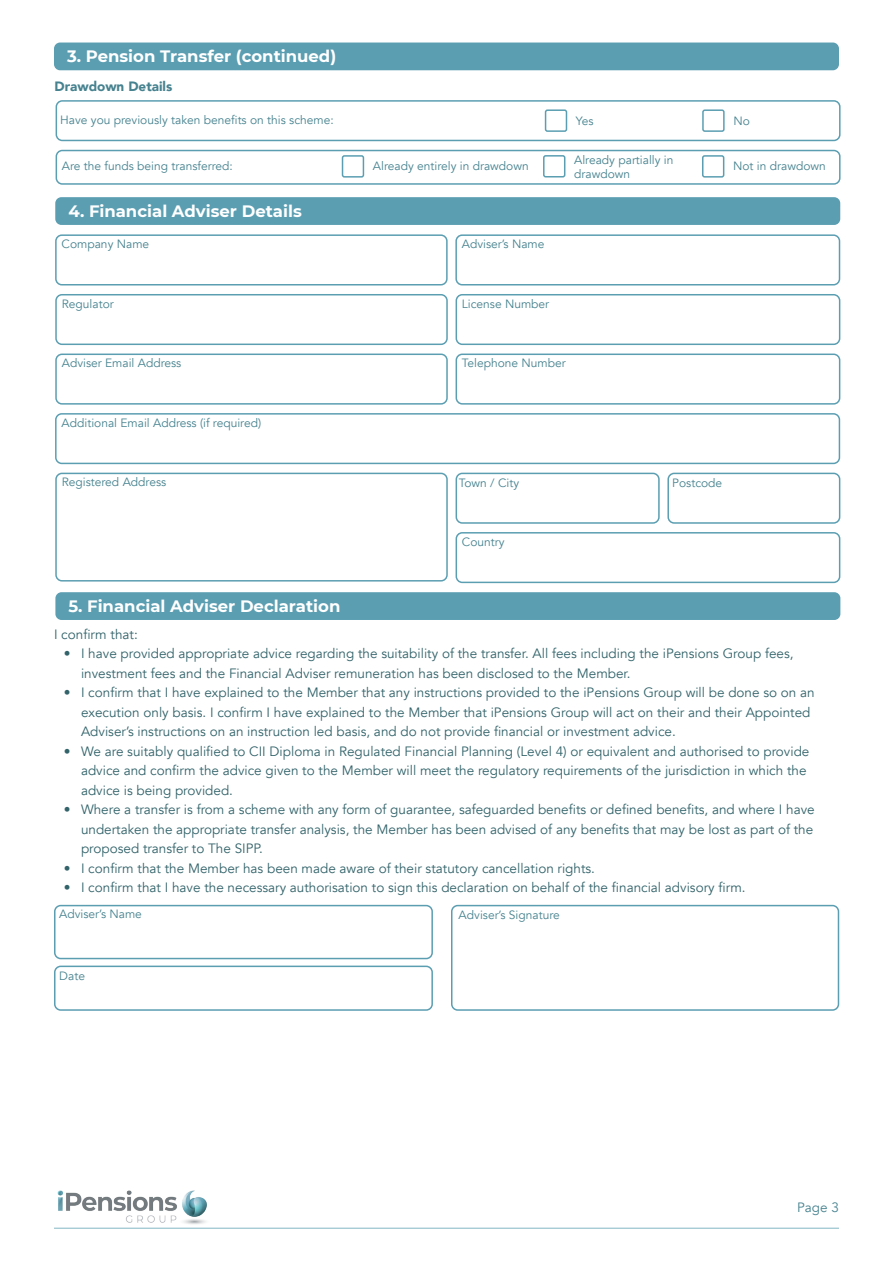
<style>
.page{position:relative;width:893px;height:1263px;background:#fff}
.page>*{position:absolute;margin:0;border:0;box-sizing:border-box;transform-origin:0 0}
.t1{font:700 16.5px "Montserrat";color:#fff}
.t2{font:13.5px/19.5px "Avenir";color:#32636a}
.t3{font:900 13.5px "Avenir";color:#46828f}
.t4{font:13.5px "Avenir";color:#46828f}
.t5{font:12px/14.4px "Avenir";color:#46828f}
</style>
<div class="page">
<hr style="left:54px;top:1228px;width:785px;height:1px;background:#5b9eb2">
<img style="left:54px;top:1190px;width:156px;height:38px">
<div style="left:54px;top:43px;width:785px;height:27px;background:#5b9eb2;border-radius:6px"></div>
<div style="left:56px;top:150px;width:784px;height:35px;border:2px solid #5b9eb2;border-radius:6px"></div>
<div style="left:342px;top:155px;width:22px;height:23px;border:2px solid #5b9eb2;border-radius:2px"></div>
<div style="left:543px;top:155px;width:22px;height:22px;border:2px solid #5b9eb2;border-radius:2px"></div>
<div style="left:702px;top:155px;width:22px;height:23px;border:2px solid #5b9eb2;border-radius:2px"></div>
<div style="left:56px;top:100px;width:784px;height:41px;border:2px solid #5b9eb2;border-radius:6px"></div>
<div style="left:545px;top:109px;width:22px;height:23px;border:2px solid #5b9eb2;border-radius:2px"></div>
<div style="left:702px;top:109px;width:23px;height:23px;border:2px solid #5b9eb2;border-radius:2px"></div>
<div style="left:55px;top:197px;width:785px;height:28px;background:#5b9eb2;border-radius:6px"></div>
<div style="left:55px;top:234px;width:393px;height:51px;border:2px solid #5b9eb2;border-radius:6px"></div>
<div style="left:455px;top:234px;width:385px;height:51px;border:2px solid #5b9eb2;border-radius:6px"></div>
<div style="left:55px;top:294px;width:393px;height:51px;border:2px solid #5b9eb2;border-radius:6px"></div>
<div style="left:456px;top:294px;width:384px;height:51px;border:2px solid #5b9eb2;border-radius:6px"></div>
<div style="left:55px;top:353px;width:393px;height:52px;border:2px solid #5b9eb2;border-radius:6px"></div>
<div style="left:456px;top:353px;width:384px;height:52px;border:2px solid #5b9eb2;border-radius:6px"></div>
<div style="left:55px;top:413px;width:785px;height:51px;border:2px solid #5b9eb2;border-radius:6px"></div>
<div style="left:55px;top:473px;width:393px;height:108px;border:2px solid #5b9eb2;border-radius:6px"></div>
<div style="left:456px;top:473px;width:204px;height:51px;border:2px solid #5b9eb2;border-radius:6px"></div>
<div style="left:667px;top:473px;width:173px;height:51px;border:2px solid #5b9eb2;border-radius:6px"></div>
<div style="left:456px;top:532px;width:384px;height:51px;border:2px solid #5b9eb2;border-radius:6px"></div>
<div style="left:55px;top:592px;width:785px;height:28px;background:#5b9eb2;border-radius:6px"></div>
<div style="left:54px;top:905px;width:379px;height:54px;border:2px solid #5b9eb2;border-radius:6px"></div>
<div style="left:451px;top:905px;width:388px;height:106px;border:2px solid #5b9eb2;border-radius:6px"></div>
<div style="left:54px;top:965px;width:379px;height:46px;border:2px solid #5b9eb2;border-radius:6px"></div>
<p class="t1" style="left:67px;top:44px;width:271px">3. Pension Transfer (continued)</p>
<p class="t3" style="left:54px;top:74px;width:119px">Drawdown Details</p>
<p class="t5" style="left:60px;top:113px;width:275px">Have you previously taken benefits on this scheme:</p>
<p class="t5" style="left:576px;top:114px;width:19px">Yes</p>
<p class="t5" style="left:733px;top:114px;width:18px">No</p>
<p class="t5" style="left:62px;top:159px;width:172px">Are the funds being transferred:</p>
<p class="t5" style="left:373px;top:159px;width:157px">Already entirely in drawdown</p>
<p class="t5" style="left:574px;top:153px;width:101px">Already partially in drawdown</p>
<p class="t5" style="left:733px;top:159px;width:94px">Not in drawdown</p>
<p class="t1" style="left:68px;top:199px;width:235px">4. Financial Adviser Details</p>
<p class="t5" style="left:62px;top:237px;width:89px">Company Name</p>
<p class="t5" style="left:462px;top:237px;width:84px">Adviser’s Name</p>
<p class="t5" style="left:62px;top:297px;width:53px">Regulator</p>
<p class="t5" style="left:462px;top:297px;width:89px">License Number</p>
<p class="t5" style="left:62px;top:356px;width:121px">Adviser Email Address</p>
<p class="t5" style="left:462px;top:356px;width:105px">Telephone Number</p>
<p class="t5" style="left:62px;top:416px;width:201px">Additional Email Address (if required)</p>
<p class="t5" style="left:62px;top:475px;width:106px">Registered Address</p>
<p class="t5" style="left:459px;top:475px;width:62px">Town / City</p>
<p class="t5" style="left:672px;top:476px;width:52px">Postcode</p>
<p class="t5" style="left:462px;top:535px;width:44px">Country</p>
<p class="t1" style="left:68px;top:594px;width:273px">5. Financial Adviser Declaration</p>
<p class="t2" style="left:54px;top:625px;width:85px">I confirm that:</p>
<p class="t2" style="left:81px;top:644px;width:714px;text-indent:-17px">• I have provided appropriate advice regarding the suitability of the transfer. All fees including the iPensions Group fees, investment fees and the Financial Adviser remuneration has been disclosed to the Member.</p>
<p class="t2" style="left:81px;top:683px;width:735px;text-indent:-17px">• I confirm that I have explained to the Member that any instructions provided to the iPensions Group will be done so on an execution only basis. I confirm I have explained to the Member that iPensions Group will act on their and their Appointed<br>Adviser’s instructions on an instruction led basis, and do not provide financial or investment advice.</p>
<p class="t2" style="left:81px;top:742px;width:730px;text-indent:-17px">• We are suitably qualified to CII Diploma in Regulated Financial Planning (Level 4) or equivalent and authorised to provide advice and confirm the advice given to the Member will meet the regulatory requirements of the jurisdiction in which the advice is being provided.</p>
<p class="t2" style="left:81px;top:800px;width:735px;text-align:justify;text-indent:-17px">• Where a transfer is from a scheme with any form of guarantee, safeguarded benefits or defined benefits, and where I have undertaken the appropriate transfer analysis, the Member has been advised of any benefits that may be lost as part of the proposed transfer to The SIPP.</p>
<p class="t2" style="left:64px;top:859px;width:533px">• I confirm that the Member has been made aware of their statutory cancellation rights.</p>
<p class="t2" style="left:64px;top:878px;width:683px">• I confirm that I have the necessary authorisation to sign this declaration on behalf of the financial advisory firm.</p>
<p class="t5" style="left:59px;top:907px;width:84px">Adviser’s Name</p>
<p class="t5" style="left:459px;top:908px;width:103px">Adviser’s Signature</p>
<p class="t5" style="left:59px;top:969px;width:27px">Date</p>
<p class="t4" style="left:797px;top:1199px;width:43px">Page 3</p>
</div>
